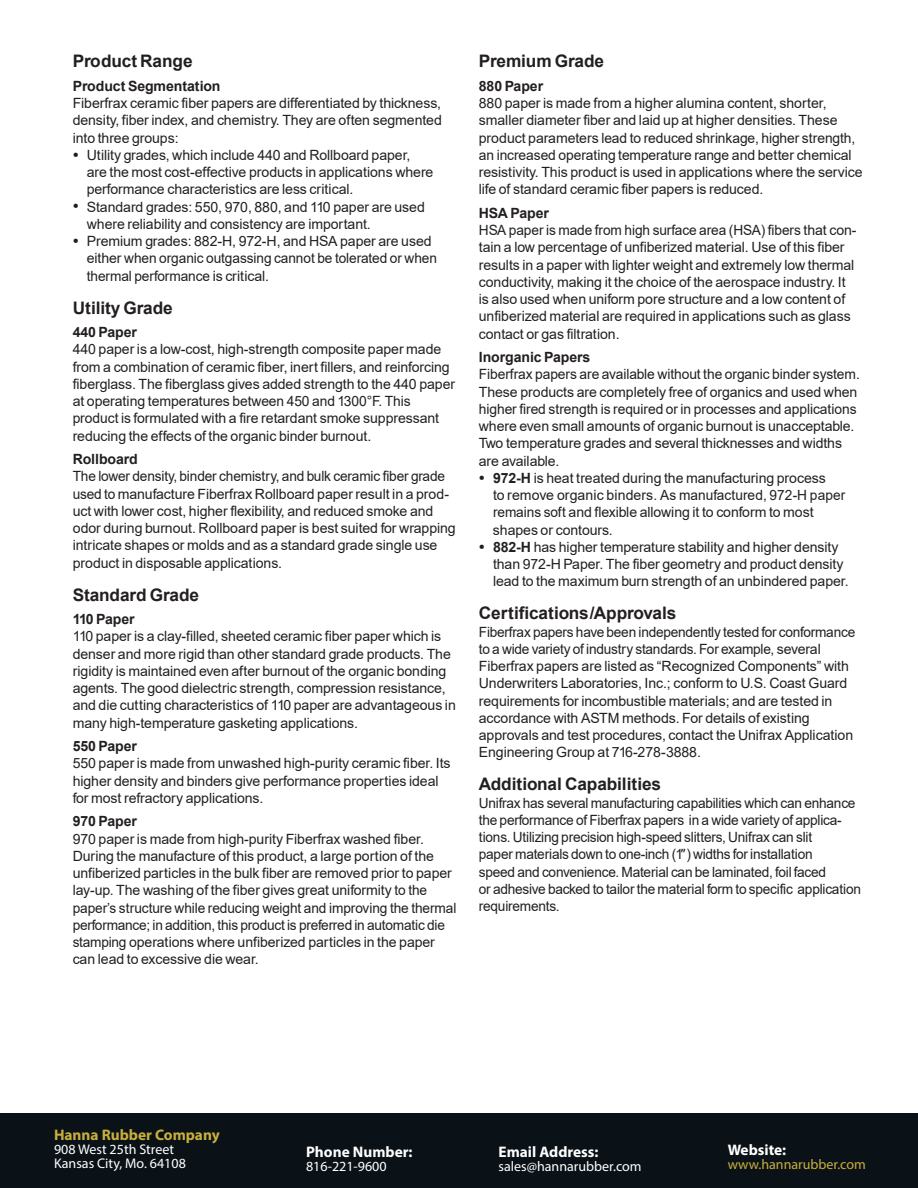
<style>
.page{position:relative;width:918px;height:1188px;background:#fff}
.page>*{position:absolute;margin:0;border:0;box-sizing:border-box;transform-origin:0 0}
.t1{font:700 17.25px "Arial";letter-spacing:-.005em;color:#231f20}
.t2{font:700 15.3px "Myriad Pro";color:#fff}
.t3{font:700 15.3px "Myriad Pro";color:#c9af3a}
.t4{font:14.1px/17.2px "Arial";letter-spacing:-.005em;color:#231f20}
.t5{font:700 14.1px "Arial";letter-spacing:-.005em;color:#231f20}
.t6{font:14.1px/14.1px "Myriad Pro";color:#fff}
.t7{font:14.1px "Myriad Pro";color:#c9af3a}
.t8{font:700 14.1px "Arial";letter-spacing:-.025em;color:#231f20}
.s1{font-size:17.25px}
.s2{font-weight:700}
.s3{font-style:italic}
</style>
<div class="page">
<div style="left:0;top:1113px;width:918px;height:75px;background:#0a1218"></div>
<p class="t1" style="left:73px;top:49px;width:121px">Product Range</p>
<p class="t5" style="left:73px;top:76px;width:149px">Product Segmentation</p>
<p class="t4" style="left:73px;top:94px;width:371px;text-align:justify">Fiberfrax ceramic fiber papers are differentiated by thickness, density, fiber index, and chemistry. They are often segmented into three groups:</p>
<p class="t4" style="left:87px;top:146px;width:348px;text-indent:-14px"><span class="s1">•</span> Utility grades, which include 440 and Rollboard paper, are the most cost-effective products in applications where performance characteristics are less critical.</p>
<p class="t4" style="left:87px;top:198px;width:340px;text-indent:-14px"><span class="s1">•</span> Standard grades: 550, 970, 880, and 110 paper are used where reliability and consistency are important.</p>
<p class="t4" style="left:87px;top:232px;width:352px;text-indent:-14px"><span class="s1">•</span> Premium grades: 882-H, 972-H, and HSA paper are used either when organic outgassing cannot be tolerated or when thermal performance is critical.</p>
<p class="t1" style="left:73px;top:295px;width:102px">Utility Grade</p>
<p class="t5" style="left:73px;top:322px;width:66px">440 Paper</p>
<p class="t4" style="left:73px;top:341px;width:384px">440 paper is a low-cost, high-strength composite paper made from a combination of ceramic fiber, inert fillers, and reinforcing fiberglass. The fiberglass gives added strength to the 440 paper at operating temperatures between 450 and 1300°F. This product is formulated with a fire retardant smoke suppressant reducing the effects of the organic binder burnout.</p>
<p class="t5" style="left:73px;top:449px;width:67px">Rollboard</p>
<p class="t4" style="left:73px;top:468px;width:385px">The lower density, binder chemistry, and bulk ceramic fiber grade used to manufacture Fiberfrax Rollboard paper result in a prod&shy;uct with lower cost, higher flexibility, and reduced smoke and odor during burnout. Rollboard paper is best suited for wrapping intricate shapes or molds and as a standard grade single use product in disposable applications.</p>
<p class="t1" style="left:73px;top:582px;width:128px">Standard Grade</p>
<p class="t8" style="left:73px;top:609px;width:63px">110 Paper</p>
<p class="t4" style="left:73px;top:628px;width:385px">110 paper is a clay-filled, sheeted ceramic fiber paper which is denser and more rigid than other standard grade products. The rigidity is maintained even after burnout of the organic bonding agents. The good dielectric strength, compression resistance, and die cutting characteristics of 110 paper are advantageous in many high-temperature gasketing applications.</p>
<p class="t5" style="left:73px;top:736px;width:66px">550 Paper</p>
<p class="t4" style="left:73px;top:755px;width:380px">550 paper is made from unwashed high-purity ceramic fiber. Its higher density and binders give performance properties ideal for most refractory applications.</p>
<p class="t5" style="left:73px;top:811px;width:66px">970 Paper</p>
<p class="t4" style="left:73px;top:830px;width:385px">970 paper is made from high-purity Fiberfrax washed fiber.<br>During the manufacture of this product, a large portion of the unfiberized particles in the bulk fiber are removed prior to paper lay-up. The washing of the fiber gives great uniformity to the paper’s structure while reducing weight and improving the thermal performance; in addition, this product is preferred in automatic die stamping operations where unfiberized particles in the paper can lead to excessive die wear.</p>
<p class="t1" style="left:479px;top:49px;width:127px">Premium Grade</p>
<p class="t5" style="left:479px;top:76px;width:66px">880 Paper</p>
<p class="t4" style="left:479px;top:94px;width:385px">880 paper is made from a higher alumina content, shorter, smaller diameter fiber and laid up at higher densities. These product parameters lead to reduced shrinkage, higher strength, an increased operating temperature range and better chemical resistivity. This product is used in applications where the service life of standard ceramic fiber papers is reduced.</p>
<p class="t5" style="left:479px;top:203px;width:72px">HSA Paper</p>
<p class="t4" style="left:479px;top:221px;width:379px">HSA paper is made from high surface area (HSA) fibers that con&shy;tain a low percentage of unfiberized material. Use of this fiber results in a paper with lighter weight and extremely low thermal conductivity, making it the choice of the aerospace industry. It is also used when uniform pore structure and a low content of unfiberized material are required in applications such as glass contact or gas filtration.</p>
<p class="t5" style="left:479px;top:347px;width:113px">Inorganic Papers</p>
<p class="t4" style="left:479px;top:366px;width:382px">Fiberfrax papers are available without the organic binder system.<br>These products are completely free of organics and used when higher fired strength is required or in processes and applications where even small amounts of organic burnout is unacceptable.<br>Two temperature grades and several thicknesses and widths are available.</p>
<p class="t4" style="left:493px;top:469px;width:354px;text-indent:-14px"><span class="s1">•</span> <span class="s2">972-H</span> is heat treated during the manufacturing process<br>to remove organic binders. As manufactured, 972-H paper remains soft and flexible allowing it to conform to most shapes or contours.</p>
<p class="t4" style="left:493px;top:538px;width:357px;text-indent:-14px"><span class="s1">•</span> <span class="s2">882-H</span> has higher temperature stability and higher density than 972-H Paper. The fiber geometry and product density lead to the maximum burn strength of an unbindered paper.</p>
<p class="t1" style="left:479px;top:601px;width:199px">Certifications/Approvals</p>
<p class="t4" style="left:479px;top:623px;width:378px">Fiberfrax papers have been independently tested for conformance to a wide variety of industry standards. For example, several Fiberfrax papers are listed as “Recognized Components” with Underwriters Laboratories, Inc.; conform to U.S. Coast Guard requirements for incombustible materials; and are tested in accordance with ASTM methods. For details of existing approvals and test procedures, contact the Unifrax Application Engineering Group at 716-278-3888.</p>
<p class="t1" style="left:479px;top:772px;width:184px">Additional Capabilities</p>
<p class="t4" style="left:479px;top:794px;width:384px">Unifrax has several manufacturing capabilities which can enhance the performance of Fiberfrax papers in a wide variety of applica&shy;tions. Utilizing precision high-speed slitters, Unifrax can slit<br>paper materials down to one-inch (1<span class="s3">"</span> ) widths for installation<br>speed and convenience. Material can be laminated, foil faced<br>or adhesive backed to tailor the material form to specific application requirements.</p>
<p class="t3" style="left:54px;top:1125px;width:167px">Hanna Rubber Company</p>
<p class="t6" style="left:54px;top:1142px;width:133px">908 West 25th Street<br>Kansas City, Mo. 64108</p>
<p class="t2" style="left:306px;top:1142px;width:108px">Phone Number:</p>
<p class="t6" style="left:306px;top:1159px;width:82px">816-221-9600</p>
<p class="t2" style="left:499px;top:1142px;width:101px">Email Address:</p>
<p class="t6" style="left:499px;top:1159px;width:145px">sales@hannarubber.com</p>
<p class="t2" style="left:728px;top:1140px;width:60px">Website:</p>
<p class="t7" style="left:728px;top:1155px;width:140px">www.hannarubber.com</p>
</div>
